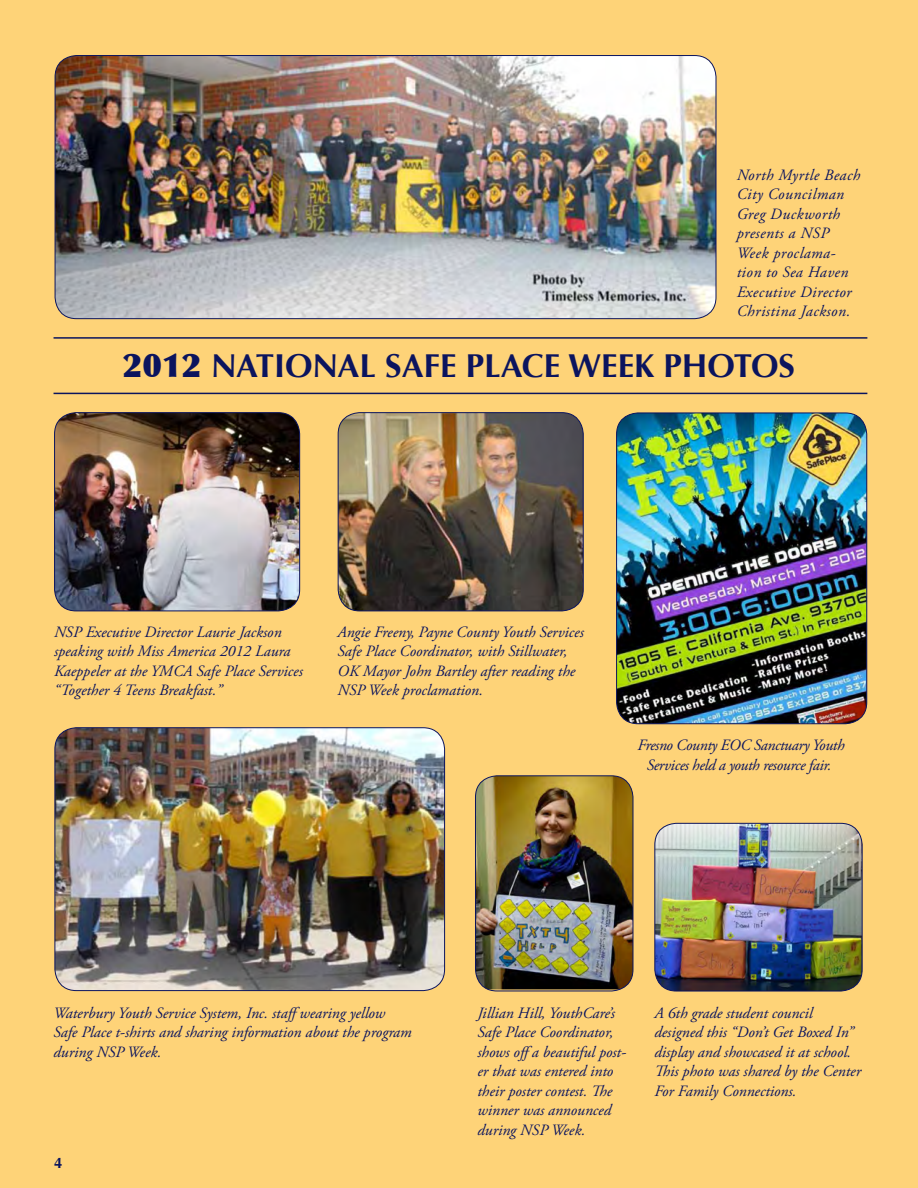
<style>
.page{position:relative;width:918px;height:1188px;background:#fed378}
.page>*{position:absolute;margin:0;border:0;box-sizing:border-box;transform-origin:0 0}
.t1{font:700 33px "Optima";color:#0b145e}
.t2{font:italic 15.75px/19.5px "Adobe Garamond Pro";color:#0b145e}
.t3{font:italic 15.75px/19.5px "Adobe Garamond Pro";letter-spacing:.03em;color:#0b145e}
.t4{font:italic 15.75px/19.5px "Adobe Garamond Pro";letter-spacing:-.02em;color:#0b145e;text-align:center}
.t5{font:700 15px "Optima";color:#0b145e}
.s1{font-weight:900}
</style>
<div class="page">
<img style="left:55px;top:413px;width:245px;height:198px">
<div style="left:54px;top:412px;width:246px;height:199px;border:1px solid #0b145e;border-radius:22px"></div>
<img style="left:338px;top:413px;width:245px;height:198px">
<div style="left:338px;top:412px;width:246px;height:199px;border:1px solid #0b145e;border-radius:22px"></div>
<img style="left:55px;top:728px;width:390px;height:263px">
<div style="left:55px;top:727px;width:390px;height:264px;border:1px solid #0b145e;border-radius:22px"></div>
<img style="left:655px;top:823px;width:207px;height:168px">
<div style="left:654px;top:823px;width:209px;height:168px;border:1px solid #0b145e;border-radius:22px"></div>
<img style="left:476px;top:776px;width:157px;height:213px">
<div style="left:475px;top:775px;width:158px;height:216px;border:1px solid #0b145e;border-radius:22px"></div>
<img style="left:617px;top:413px;width:250px;height:311px">
<div style="left:616px;top:413px;width:251px;height:311px;border:1px solid #0b145e;border-radius:22px"></div>
<img style="left:55px;top:56px;width:661px;height:263px">
<hr style="left:54px;top:337px;width:813px;height:2px;background:#0b145e">
<hr style="left:54px;top:393px;width:813px;height:1px;background:#0b145e">
<p class="t3" style="left:737px;top:166px;width:125px">North Myrtle Beach<br>City Councilman<br>Greg Duckworth presents a NSP<br>Week proclama&shy;tion to Sea Haven<br>Executive Director<br>Christina Jackson.</p>
<p class="t1" style="left:123px;top:347px;width:674px"><span class="s1">2012</span> NATIONAL SAFE PLACE WEEK PHOTOS</p>
<p class="t2" style="left:54px;top:622px;width:250px">NSP Executive Director Laurie Jackson speaking with Miss America 2012 Laura Kaeppeler at the YMCA Safe Place Services “Together 4 Teens Breakfast.”</p>
<p class="t2" style="left:338px;top:622px;width:248px">Angie Freeny, Payne County Youth Services Safe Place Coordinator, with Stillwater, OK Mayor John Bartley after reading the NSP Week proclamation.</p>
<p class="t4" style="left:638px;top:736px;width:208px">Fresno County EOC Sanctuary Youth<br>Services held a youth resource fair.</p>
<p class="t2" style="left:54px;top:1004px;width:360px">Waterbury Youth Service System, Inc. staffwearing yellow<br>Safe Place t-shirts and sharing information about the program during NSP Week.</p>
<p class="t2" style="left:477px;top:1004px;width:150px">Jillian Hill, YouthCare’s<br>Safe Place Coordinator, shows offa beautiful post&shy;er that was entered into their poster contest. The winner was announced during NSP Week.</p>
<p class="t5" style="left:54px;top:1154px;width:10px">4</p>
<p class="t2" style="left:654px;top:1004px;width:208px">A 6th grade student council designed this “Don’t Get Boxed In” display and showcased it at school.<br>This photo was shared by the Center<br>For Family Connections.</p>
</div>
